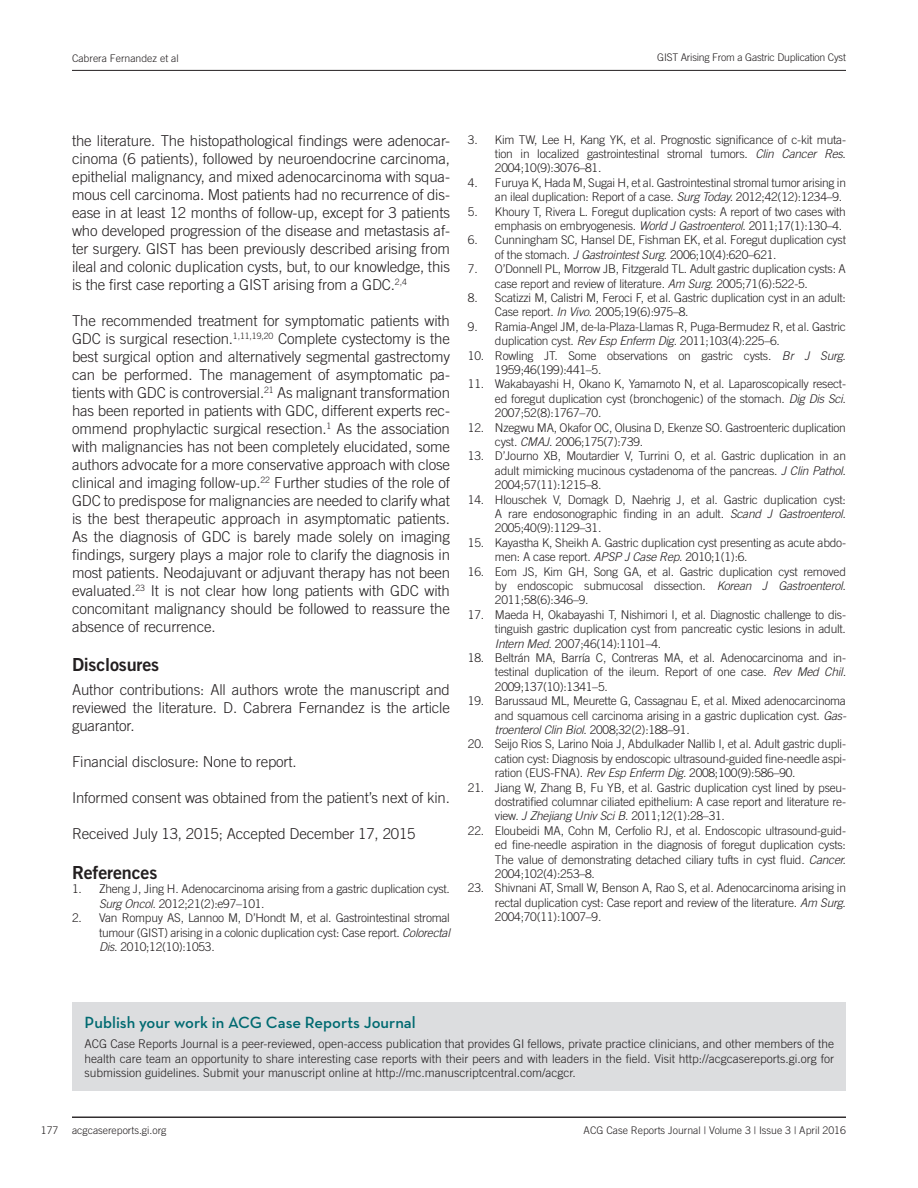
<style>
.page{position:relative;width:918px;height:1188px;background:#fff}
.page>*{position:absolute;margin:0;border:0;box-sizing:border-box;transform-origin:0 0}
.CRJ_Paragraph_Style{font:18px "Trade Gothic LT Std Bd 2";letter-spacing:-.01em;color:#231f20}
.t1{font:600 16.5px "Neutraface Text";color:#006a71}
.CRJ_Paragraph_Style-2{font:300 15px/18px "Trade Gothic LT Std";letter-spacing:-.01em;color:#231f20;text-align:justify}
.t2{font:300 12px/14.4px "Trade Gothic LT Std";letter-spacing:-.02em;color:#231f20;text-align:justify}
.t3{font:300 10.5px "Trade Gothic LT Std";color:#231f20}
.t4{font:300 10.5px "Trade Gothic LT Std";letter-spacing:-.02em;color:#231f20}
.s1{font-style:italic}
</style>
<div class="page">
<div style="left:73px;top:1002px;width:773px;height:89px;background:#dcdddf"></div>
<hr style="left:72px;top:70px;width:774px;height:1px;background:#231f20">
<hr style="left:72px;top:1117px;width:774px;height:1px;background:#231f20">
<p class="t3" style="left:72px;top:52px;width:108px">Cabrera Fernandez et al</p>
<p class="t4" style="left:657px;top:51px;width:190px">GIST Arising From a Gastric Duplication Cyst</p>
<p class="CRJ_Paragraph_Style-2" style="left:72px;top:131px;width:380px">the literature. The histopathological findings were adenocar&shy;cinoma (6 patients), followed by neuroendocrine carcinoma, epithelial malignancy, and mixed adenocarcinoma with squa&shy;mous cell carcinoma. Most patients had no recurrence of dis&shy;ease in at least 12 months of follow-up, except for 3 patients who developed progression of the disease and metastasis af&shy;ter surgery. GIST has been previously described arising from ileal and colonic duplication cysts, but, to our knowledge, this is the first case reporting a GIST arising from a GDC.<sup>2,4</sup></p>
<p class="CRJ_Paragraph_Style-2" style="left:72px;top:311px;width:380px">The recommended treatment for symptomatic patients with GDC is surgical resection.<sup>1,11,19,20</sup> Complete cystectomy is the best surgical option and alternatively segmental gastrectomy can be performed. The management of asymptomatic pa&shy;tients with GDC is controversial.<sup>21</sup> As malignant transformation has been reported in patients with GDC, different experts rec&shy;ommend prophylactic surgical resection.<sup>1</sup> As the association with malignancies has not been completely elucidated, some authors advocate for a more conservative approach with close clinical and imaging follow-up.<sup>22</sup> Further studies of the role of GDC to predispose for malignancies are needed to clarify what is the best therapeutic approach in asymptomatic patients.<br>As the diagnosis of GDC is barely made solely on imaging findings, surgery plays a major role to clarify the diagnosis in most patients. Neodajuvant or adjuvant therapy has not been evaluated.<sup>23</sup> It is not clear how long patients with GDC with concomitant malignancy should be followed to reassure the absence of recurrence.</p>
<p class="CRJ_Paragraph_Style" style="left:72px;top:654px;width:89px">Disclosures</p>
<p class="CRJ_Paragraph_Style-2" style="left:72px;top:681px;width:379px">Author contributions: All authors wrote the manuscript and reviewed the literature. D. Cabrera Fernandez is the article guarantor.</p>
<p class="CRJ_Paragraph_Style-2" style="left:72px;top:753px;width:226px">Financial disclosure: None to report.</p>
<p class="CRJ_Paragraph_Style-2" style="left:72px;top:789px;width:380px">Informed consent was obtained from the patient’s next of kin.</p>
<p class="CRJ_Paragraph_Style-2" style="left:72px;top:825px;width:345px">Received July 13, 2015; Accepted December 17, 2015</p>
<p class="CRJ_Paragraph_Style" style="left:72px;top:861px;width:87px">References</p>
<p class="t2" style="left:99px;top:882px;width:352px;text-indent:-27px">1. Zheng J, Jing H. Adenocarcinoma arising from a gastric duplication cyst.<br><span class="s1">Surg Oncol.</span> 2012;21(2):e97–101.</p>
<p class="t2" style="left:99px;top:911px;width:353px;text-indent:-27px">2. Van Rompuy AS, Lannoo M, D’Hondt M, et al. Gastrointestinal stromal tumour (GIST) arising in a colonic duplication cyst: Case report. <span class="s1">Colorectal Dis.</span> 2010;12(10):1053.</p>
<p class="t2" style="left:495px;top:132px;width:353px;text-indent:-27px">3. Kim TW, Lee H, Kang YK, et al. Prognostic significance of c-kit muta&shy;tion in localized gastrointestinal stromal tumors. <span class="s1">Clin Cancer Res</span>.<br>2004;10(9):3076–81.</p>
<p class="t2" style="left:495px;top:175px;width:353px;text-indent:-27px">4. Furuya K, Hada M, Sugai H, et al. Gastrointestinal stromal tumor arising in an ileal duplication: Report of a case. <span class="s1">Surg Today.</span> 2012;42(12):1234–9.</p>
<p class="t2" style="left:495px;top:204px;width:352px;text-indent:-27px">5. Khoury T, Rivera L. Foregut duplication cysts: A report of two cases with emphasis on embryogenesis. <span class="s1">World J Gastroenterol</span>. 2011;17(1):130–4.</p>
<p class="t2" style="left:495px;top:233px;width:353px;text-indent:-27px">6. Cunningham SC, Hansel DE, Fishman EK, et al. Foregut duplication cyst of the stomach. <span class="s1">J Gastrointest Surg</span>. 2006;10(4):620–621.</p>
<p class="t2" style="left:495px;top:262px;width:352px;text-indent:-27px">7. O’Donnell PL, Morrow JB, Fitzgerald TL. Adult gastric duplication cysts: A case report and review of literature. <span class="s1">Am Surg</span>. 2005;71(6):522-5.</p>
<p class="t2" style="left:495px;top:290px;width:352px;text-indent:-27px">8. Scatizzi M, Calistri M, Feroci F, et al. Gastric duplication cyst in an adult:<br>Case report. <span class="s1">In Vivo</span>. 2005;19(6):975–8.</p>
<p class="t2" style="left:495px;top:319px;width:352px;text-indent:-27px">9. Ramia-Angel JM, de-la-Plaza-Llamas R, Puga-Bermudez R, et al. Gastric duplication cyst. <span class="s1">Rev Esp Enferm Dig</span>. 2011;103(4):225–6.</p>
<p class="t2" style="left:495px;top:348px;width:352px;text-indent:-27px">10. Rowling JT. Some observations on gastric cysts. <span class="s1">Br J Surg</span>.<br>1959;46(199):441–5.</p>
<p class="t2" style="left:495px;top:377px;width:352px;text-indent:-27px">11. Wakabayashi H, Okano K, Yamamoto N, et al. Laparoscopically resect&shy;ed foregut duplication cyst (bronchogenic) of the stomach. <span class="s1">Dig Dis Sci.<br></span>2007;52(8):1767–70.</p>
<p class="t2" style="left:495px;top:420px;width:352px;text-indent:-27px">12. Nzegwu MA, Okafor OC, Olusina D, Ekenze SO. Gastroenteric duplication cyst. <span class="s1">CMAJ</span>. 2006;175(7):739.</p>
<p class="t2" style="left:495px;top:449px;width:353px;text-indent:-27px">13. D’Journo XB, Moutardier V, Turrini O, et al. Gastric duplication in an adult mimicking mucinous cystadenoma of the pancreas. <span class="s1">J Clin Pathol.<br></span>2004;57(11):1215–8.</p>
<p class="t2" style="left:495px;top:492px;width:353px;text-indent:-27px">14. Hlouschek V, Domagk D, Naehrig J, et al. Gastric duplication cyst:<br>A rare endosonographic finding in an adult. <span class="s1">Scand J Gastroenterol.<br></span>2005;40(9):1129–31.</p>
<p class="t2" style="left:495px;top:535px;width:352px;text-indent:-27px">15. Kayastha K, Sheikh A. Gastric duplication cyst presenting as acute abdo&shy;men: A case report. <span class="s1">APSP J Case Rep</span>. 2010;1(1):6.</p>
<p class="t2" style="left:495px;top:564px;width:353px;text-indent:-27px">16. Eom JS, Kim GH, Song GA, et al. Gastric duplication cyst removed by endoscopic submucosal dissection. <span class="s1">Korean J Gastroenterol.<br></span>2011;58(6):346–9.</p>
<p class="t2" style="left:495px;top:607px;width:352px;text-indent:-27px">17. Maeda H, Okabayashi T, Nishimori I, et al. Diagnostic challenge to dis&shy;tinguish gastric duplication cyst from pancreatic cystic lesions in adult.<br><span class="s1">Intern Med</span>. 2007;46(14):1101–4.</p>
<p class="t2" style="left:495px;top:650px;width:353px;text-indent:-27px">18. Beltrán MA, Barría C, Contreras MA, et al. Adenocarcinoma and in&shy;testinal duplication of the ileum. Report of one case. <span class="s1">Rev Med Chil.<br></span>2009;137(10):1341–5.</p>
<p class="t2" style="left:495px;top:694px;width:353px;text-indent:-27px">19. Barussaud ML, Meurette G, Cassagnau E, et al. Mixed adenocarcinoma and squamous cell carcinoma arising in a gastric duplication cyst. <span class="s1">Gas&shy;troenterol Clin Biol</span>. 2008;32(2):188–91.</p>
<p class="t2" style="left:495px;top:737px;width:352px;text-indent:-27px">20. Seijo Rios S, Larino Noia J, Abdulkader Nallib I, et al. Adult gastric dupli&shy;cation cyst: Diagnosis by endoscopic ultrasound-guided fine-needle aspi&shy;ration (EUS-FNA). <span class="s1">Rev Esp Enferm Dig</span>. 2008;100(9):586–90.</p>
<p class="t2" style="left:495px;top:780px;width:352px;text-indent:-27px">21. Jiang W, Zhang B, Fu YB, et al. Gastric duplication cyst lined by pseu&shy;dostratified columnar ciliated epithelium: A case report and literature re&shy;view. <span class="s1">J Zhejiang Univ Sci B</span>. 2011;12(1):28–31.</p>
<p class="t2" style="left:495px;top:823px;width:352px;text-indent:-27px">22. Eloubeidi MA, Cohn M, Cerfolio RJ, et al. Endoscopic ultrasound-guid&shy;ed fine-needle aspiration in the diagnosis of foregut duplication cysts:<br>The value of demonstrating detached ciliary tufts in cyst fluid. <span class="s1">Cancer.<br></span>2004;102(4):253–8.</p>
<p class="t2" style="left:495px;top:881px;width:353px;text-indent:-27px">23. Shivnani AT, Small W, Benson A, Rao S, et al. Adenocarcinoma arising in rectal duplication cyst: Case report and review of the literature. <span class="s1">Am Surg</span>.<br>2004;70(11):1007–9.</p>
<h2 class="t1" style="left:85px;top:1012px;width:333px">Publish your work in ACG Case Reports Journal</h2>
<p class="t2" style="left:85px;top:1037px;width:751px">ACG Case Reports Journal is a peer-reviewed, open-access publication that provides GI fellows, private practice clinicians, and other members of the health care team an opportunity to share interesting case reports with their peers and with leaders in the field. Visit http://acgcasereports.gi.org for submission guidelines. Submit your manuscript online at http://mc.manuscriptcentral.com/acgcr.</p>
<p class="t3" style="left:41px;top:1124px;width:19px">177</p>
<p class="t3" style="left:584px;top:1124px;width:264px">ACG Case Reports Journal | Volume 3 | Issue 3 | April 2016</p>
<p class="t3" style="left:72px;top:1124px;width:96px">acgcasereports.gi.org</p>
</div>
